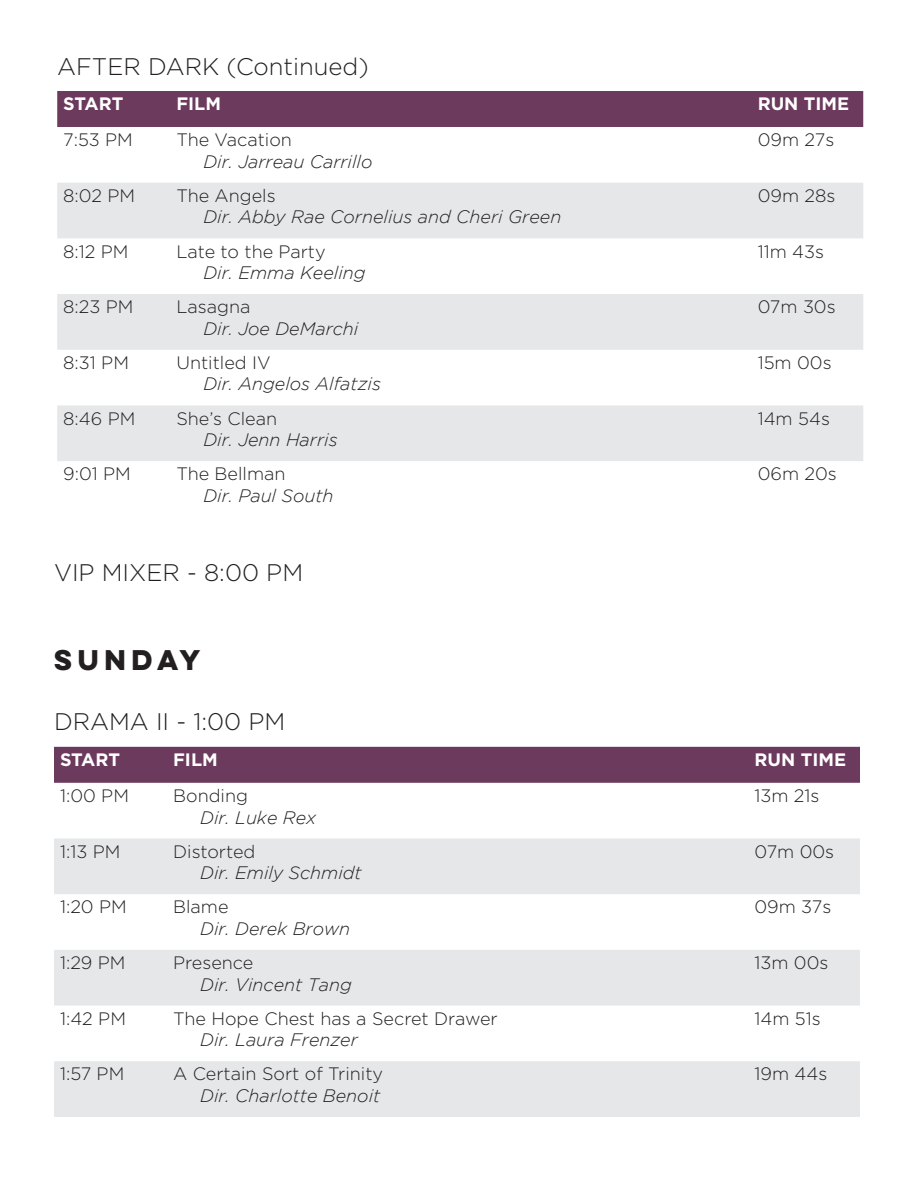
<style>
.page{position:relative;width:918px;height:1188px;background:#fff}
.page>*{position:absolute;margin:0;border:0;box-sizing:border-box;transform-origin:0 0}
.t1{font:700 25.5px "Lulo Clean W01 One";color:#231f20}
.t2{font:300 24px "Gotham";color:#231f20}
.Regular_table{font:300 18px "Gotham";color:#231f20}
.Director_Name{font:italic 300 18px "Gotham";color:#231f20}
.t3{font:700 18px "Gotham";color:#fff}
</style>
<div class="page">
<div style="left:57px;top:91px;width:806px;height:36px;background:#6b3a5d"></div>
<svg style="left:57px;top:183px;width:806px;height:278px;fill:#e6e7e9"></svg>
<div style="left:54px;top:747px;width:806px;height:36px;background:#6b3a5d"></div>
<svg style="left:54px;top:838px;width:806px;height:279px;fill:#e6e7e9"></svg>
<p class="t2" style="left:57px;top:53px;width:313px">AFTER DARK (Continued)</p>
<p class="t3" style="left:63px;top:93px;width:62px">START</p>
<p class="t3" style="left:176px;top:93px;width:46px">FILM</p>
<p class="t3" style="left:758px;top:93px;width:93px">RUN TIME</p>
<p class="Regular_table" style="left:63px;top:130px;width:71px">7:53 PM</p>
<p class="Regular_table" style="left:176px;top:130px;width:117px">The Vacation</p>
<p class="Director_Name" style="left:203px;top:152px;width:171px">Dir. Jarreau Carrillo</p>
<p class="Regular_table" style="left:758px;top:130px;width:78px">09m 27s</p>
<p class="Regular_table" style="left:63px;top:186px;width:73px">8:02 PM</p>
<p class="Regular_table" style="left:176px;top:186px;width:101px">The Angels</p>
<p class="Director_Name" style="left:203px;top:207px;width:359px">Dir. Abby Rae Cornelius and Cheri Green</p>
<p class="Regular_table" style="left:758px;top:186px;width:79px">09m 28s</p>
<p class="Regular_table" style="left:63px;top:241px;width:67px">8:12 PM</p>
<p class="Regular_table" style="left:176px;top:241px;width:151px">Late to the Party</p>
<p class="Director_Name" style="left:203px;top:263px;width:164px">Dir. Emma Keeling</p>
<p class="Regular_table" style="left:758px;top:241px;width:68px">11m 43s</p>
<p class="Regular_table" style="left:63px;top:297px;width:72px">8:23 PM</p>
<p class="Regular_table" style="left:176px;top:297px;width:75px">Lasagna</p>
<p class="Director_Name" style="left:203px;top:319px;width:157px">Dir. Joe DeMarchi</p>
<p class="Regular_table" style="left:758px;top:297px;width:80px">07m 30s</p>
<p class="Regular_table" style="left:63px;top:353px;width:67px">8:31 PM</p>
<p class="Regular_table" style="left:176px;top:353px;width:96px">Untitled IV</p>
<p class="Director_Name" style="left:203px;top:374px;width:179px">Dir. Angelos Alfatzis</p>
<p class="Regular_table" style="left:758px;top:353px;width:75px">15m 00s</p>
<p class="Regular_table" style="left:63px;top:408px;width:74px">8:46 PM</p>
<p class="Regular_table" style="left:176px;top:408px;width:102px">She’s Clean</p>
<p class="Director_Name" style="left:203px;top:430px;width:136px">Dir. Jenn Harris</p>
<p class="Regular_table" style="left:758px;top:408px;width:74px">14m 54s</p>
<p class="Regular_table" style="left:63px;top:464px;width:69px">9:01 PM</p>
<p class="Regular_table" style="left:176px;top:464px;width:111px">The Bellman</p>
<p class="Director_Name" style="left:203px;top:486px;width:132px">Dir. Paul South</p>
<p class="Regular_table" style="left:758px;top:464px;width:81px">06m 20s</p>
<p class="t2" style="left:54px;top:560px;width:251px">VIP MIXER - 8:00 PM</p>
<p class="t1" style="left:54px;top:641px;width:154px">SUNDAY</p>
<p class="t2" style="left:54px;top:709px;width:233px">DRAMA II - 1:00 PM</p>
<p class="t3" style="left:60px;top:749px;width:62px">START</p>
<p class="t3" style="left:173px;top:749px;width:46px">FILM</p>
<p class="t3" style="left:754px;top:749px;width:93px">RUN TIME</p>
<p class="Regular_table" style="left:60px;top:786px;width:70px">1:00 PM</p>
<p class="Regular_table" style="left:173px;top:786px;width:76px">Bonding</p>
<p class="Director_Name" style="left:200px;top:807px;width:118px">Dir. Luke Rex</p>
<p class="Regular_table" style="left:754px;top:786px;width:67px">13m 21s</p>
<p class="Regular_table" style="left:60px;top:841px;width:62px">1:13 PM</p>
<p class="Regular_table" style="left:173px;top:841px;width:84px">Distorted</p>
<p class="Director_Name" style="left:200px;top:863px;width:163px">Dir. Emily Schmidt</p>
<p class="Regular_table" style="left:754px;top:841px;width:81px">07m 00s</p>
<p class="Regular_table" style="left:60px;top:897px;width:68px">1:20 PM</p>
<p class="Regular_table" style="left:173px;top:897px;width:57px">Blame</p>
<p class="Director_Name" style="left:200px;top:919px;width:152px">Dir. Derek Brown</p>
<p class="Regular_table" style="left:754px;top:897px;width:78px">09m 37s</p>
<p class="Regular_table" style="left:60px;top:953px;width:67px">1:29 PM</p>
<p class="Regular_table" style="left:173px;top:953px;width:82px">Presence</p>
<p class="Director_Name" style="left:200px;top:974px;width:153px">Dir. Vincent Tang</p>
<p class="Regular_table" style="left:754px;top:953px;width:76px">13m 00s</p>
<p class="Regular_table" style="left:60px;top:1009px;width:67px">1:42 PM</p>
<p class="Regular_table" style="left:173px;top:1009px;width:326px">The Hope Chest has a Secret Drawer</p>
<p class="Director_Name" style="left:200px;top:1030px;width:159px">Dir. Laura Frenzer</p>
<p class="Regular_table" style="left:754px;top:1009px;width:68px">14m 51s</p>
<p class="Regular_table" style="left:60px;top:1064px;width:66px">1:57 PM</p>
<p class="Regular_table" style="left:173px;top:1064px;width:212px">A Certain Sort of Trinity</p>
<p class="Director_Name" style="left:200px;top:1086px;width:182px">Dir. Charlotte Benoit</p>
<p class="Regular_table" style="left:754px;top:1064px;width:74px">19m 44s</p>
</div>
